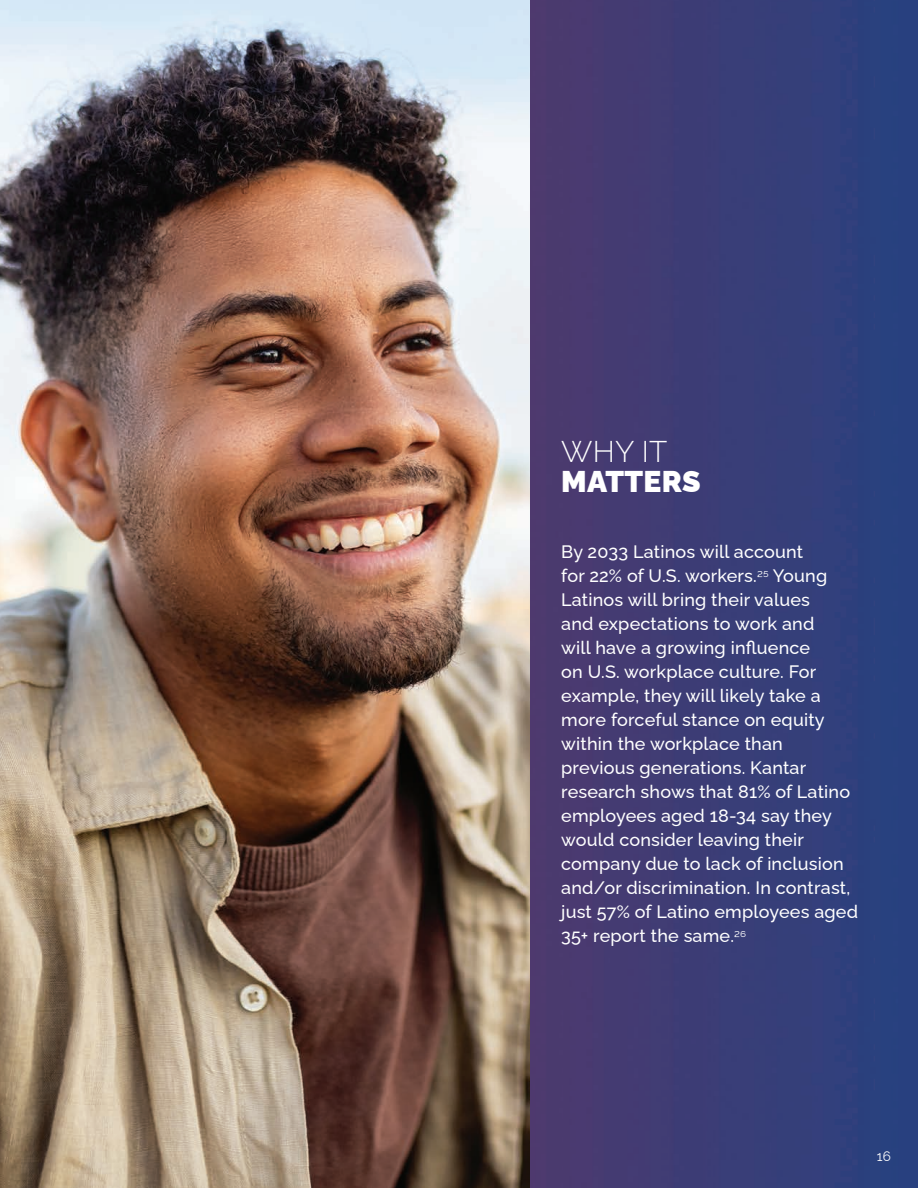
<style>
.page{position:relative;width:918px;height:1188px;background:#fff}
.page>*{position:absolute;margin:0;border:0;box-sizing:border-box;transform-origin:0 0}
.t1{font:900 30px "Raleway";letter-spacing:.01em;color:#fff}
.t2{font:300 30px "Raleway";color:#fff}
.t3{font:500 18px/24px "Raleway";letter-spacing:.01em;color:#fff}
.t4{font:13.5px "Raleway";color:#fff}
.s1{font-weight:400;font-size:15px}
</style>
<div class="page">
<img style="left:0;top:0;width:918px;height:1188px">
<h1 class="t2" style="left:561px;top:428px;width:108px">WHY IT</h1>
<h1 class="t1" style="left:561px;top:459px;width:141px">MATTERS</h1>
<p class="t3" style="left:561px;top:538px;width:298px">By 2033 Latinos will account<br>for 22% of U.S. workers.<span class="s1">25</span> Young<br>Latinos will bring their values<br>and expectations to work and<br>will have a growing influence<br>on U.S. workplace culture. For example, they will likely take a more forceful stance on equity within the workplace than previous generations. Kantar research shows that 81% of Latino employees aged 18-34 say they would consider leaving their company due to lack of inclusion and/or discrimination. In contrast, just 57% of Latino employees aged<br>35+ report the same.<span class="s1">26</span></p>
<p class="t4" style="left:877px;top:1146px;width:16px">16</p>
</div>
